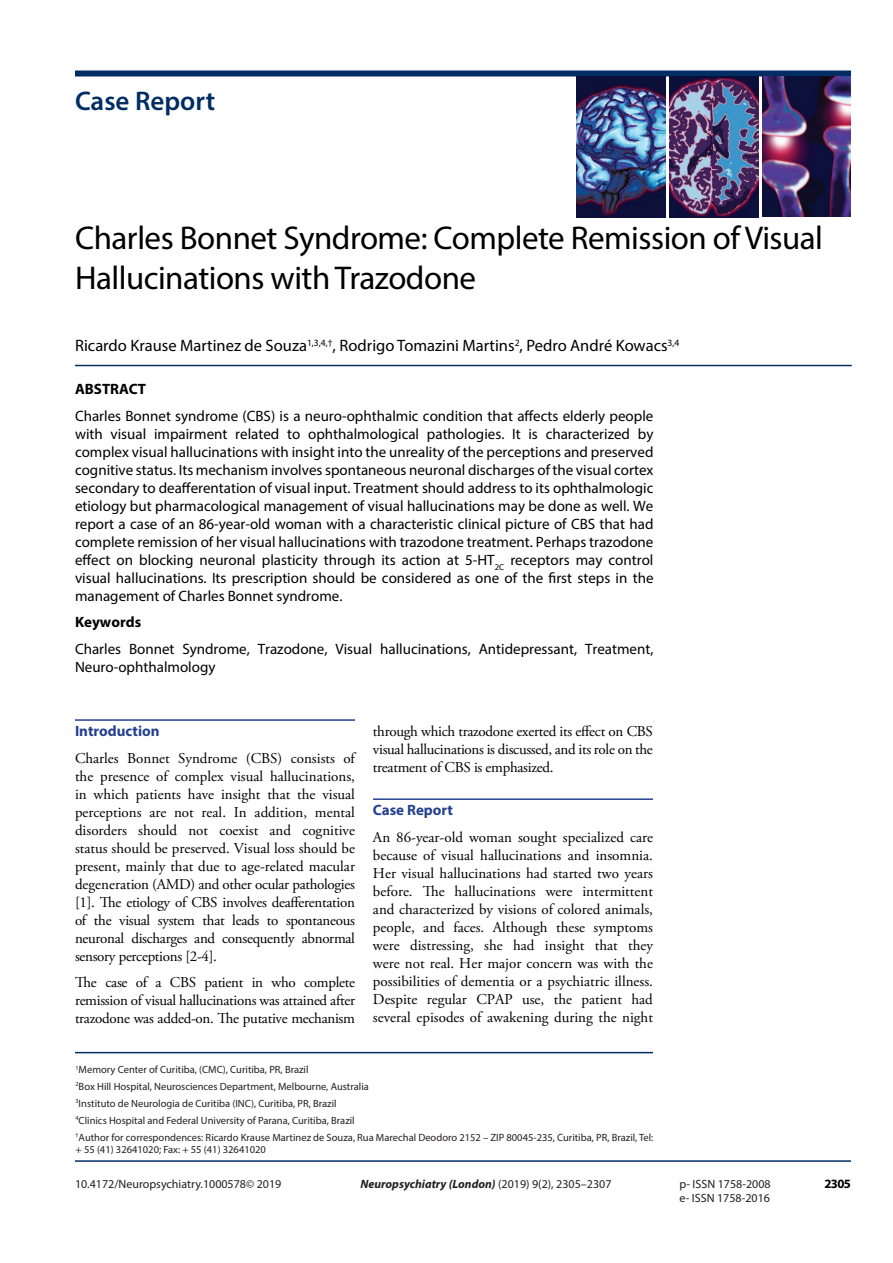
<style>
.page{position:relative;width:893px;height:1263px;background:#fff}
.page>*{position:absolute;margin:0;border:0;box-sizing:border-box;transform-origin:0 0}
.t1{font:33px/39.6px "Myriad Pro";letter-spacing:-.015em;color:#000}
.t2{font:600 27px "Myriad Pro";color:#002d62}
.t3{font:16.5px "Myriad Pro";color:#000}
.t4{font:15px/18px "Adobe Garamond Pro";letter-spacing:-.02em;color:#000;text-align:justify}
.t5{font:15px/18px "Myriad Pro";color:#000;text-align:justify}
.t6{font:700 15px "Myriad Pro";color:#25408f}
.t7{font:700 15px "Myriad Pro";color:#000}
.t8{font:700 12.75px "Myriad Pro";color:#000}
.t9{font:12px/14.4px "Myriad Pro";color:#231f20}
.t10{font:italic 700 12px "Myriad Pro";color:#231f20}
.t11{font:10.5px/16.8px "Myriad Pro";color:#231f20}
.s1{font-weight:400;font-style:normal}
</style>
<div class="page">
<div style="left:75px;top:71px;width:776px;height:6px;background:#002d62"></div>
<img style="left:576px;top:77px;width:89px;height:141px">
<img style="left:669px;top:77px;width:89px;height:140px">
<img style="left:763px;top:77px;width:88px;height:140px">
<hr style="left:75px;top:1160px;width:776px;height:2px;background:#002d62">
<hr style="left:75px;top:365px;width:777px;height:1px;background:#002d62">
<hr style="left:75px;top:1052px;width:578px;height:1px;background:#002d62">
<hr style="left:75px;top:719px;width:280px;height:2px;background:#25408f">
<hr style="left:373px;top:798px;width:280px;height:2px;background:#25408f">
<h2 class="t2" style="left:75px;top:84px;width:142px">Case Report</h2>
<h1 class="t1" style="left:75px;top:218px;width:749px">Charles Bonnet Syndrome: Complete Remission of Visual<br>Hallucinations with Trazodone</h1>
<p class="t3" style="left:75px;top:335px;width:606px">Ricardo Krause Martinez de Souza<sup>1,3,4,†</sup>, Rodrigo Tomazini Martins<sup>2</sup>, Pedro André Kowacs<sup>3,4</sup></p>
<p class="t7" style="left:75px;top:379px;width:73px">ABSTRACT</p>
<p class="t5" style="left:75px;top:407px;width:580px">Charles Bonnet syndrome (CBS) is a neuro-ophthalmic condition that affects elderly people with visual impairment related to ophthalmological pathologies. It is characterized by complex visual hallucinations with insight into the unreality of the perceptions and preserved cognitive status. Its mechanism involves spontaneous neuronal discharges of the visual cortex secondary to deafferentation of visual input. Treatment should address to its ophthalmologic etiology but pharmacological management of visual hallucinations may be done as well. We report a case of an 86-year-old woman with a characteristic clinical picture of CBS that had complete remission of her visual hallucinations with trazodone treatment. Perhaps trazodone effect on blocking neuronal plasticity through its action at 5-HT<sub>2C</sub> receptors may control visual hallucinations. Its prescription should be considered as one of the first steps in the management of Charles Bonnet syndrome.</p>
<p class="t7" style="left:75px;top:612px;width:68px">Keywords</p>
<p class="t5" style="left:75px;top:640px;width:580px">Charles Bonnet Syndrome, Trazodone, Visual hallucinations, Antidepressant, Treatment,<br>Neuro-ophthalmology</p>
<p class="t6" style="left:75px;top:721px;width:86px">Introduction</p>
<p class="t4" style="left:75px;top:749px;width:281px">Charles Bonnet Syndrome (CBS) consists of the presence of complex visual hallucinations, in which patients have insight that the visual perceptions are not real. In addition, mental disorders should not coexist and cognitive status should be preserved. Visual loss should be present, mainly that due to age-related macular degeneration (AMD) and other ocular pathologies [1]. The etiology of CBS involves deafferentation of the visual system that leads to spontaneous neuronal discharges and consequently abnormal sensory perceptions [2-4].</p>
<p class="t4" style="left:75px;top:974px;width:281px">The case of a CBS patient in who complete remission of visual hallucinations was attained after trazodone was added-on. The putative mechanism</p>
<p class="t4" style="left:373px;top:723px;width:281px">through which trazodone exerted its effect on CBS visual hallucinations is discussed, and its role on the treatment of CBS is emphasized.</p>
<p class="t6" style="left:373px;top:801px;width:82px">Case Report</p>
<p class="t4" style="left:373px;top:829px;width:281px">An 86-year-old woman sought specialized care because of visual hallucinations and insomnia.<br>Her visual hallucinations had started two years before. The hallucinations were intermittent and characterized by visions of colored animals, people, and faces. Although these symptoms were distressing, she had insight that they were not real. Her major concern was with the possibilities of dementia or a psychiatric illness.<br>Despite regular CPAP use, the patient had several episodes of awakening during the night</p>
<p class="t11" style="left:76px;top:1061px;width:579px"><sup>1</sup>Memory Center of Curitiba, (CMC), Curitiba, PR, Brazil<br><sup>2</sup>Box Hill Hospital, Neurosciences Department, Melbourne, Australia<br><sup>3</sup>Instituto de Neurologia de Curitiba (INC), Curitiba, PR, Brazil<br><sup>4</sup>Clinics Hospital and Federal University of Parana, Curitiba, Brazil<br><sup>†</sup>Author for correspondences: Ricardo Krause Martinez de Souza, Rua Marechal Deodoro 2152 – ZIP 80045-235, Curitiba, PR, Brazil, Tel:</p>
<p class="t11" style="left:76px;top:1141px;width:192px">+ 55 (41) 32641020; Fax: + 55 (41) 32641020</p>
<p class="t9" style="left:75px;top:1176px;width:208px">10.4172/Neuropsychiatry.1000578© 2019</p>
<p class="t9" style="left:679px;top:1176px;width:93px">p- ISSN 1758-2008 e- ISSN 1758-2016</p>
<p class="t10" style="left:360px;top:1176px;width:253px">Neuropsychiatry (London) <span class="s1">(2019) 9(2), 2305–2307</span></p>
<p class="t8" style="left:824px;top:1176px;width:28px">2305</p>
</div>
